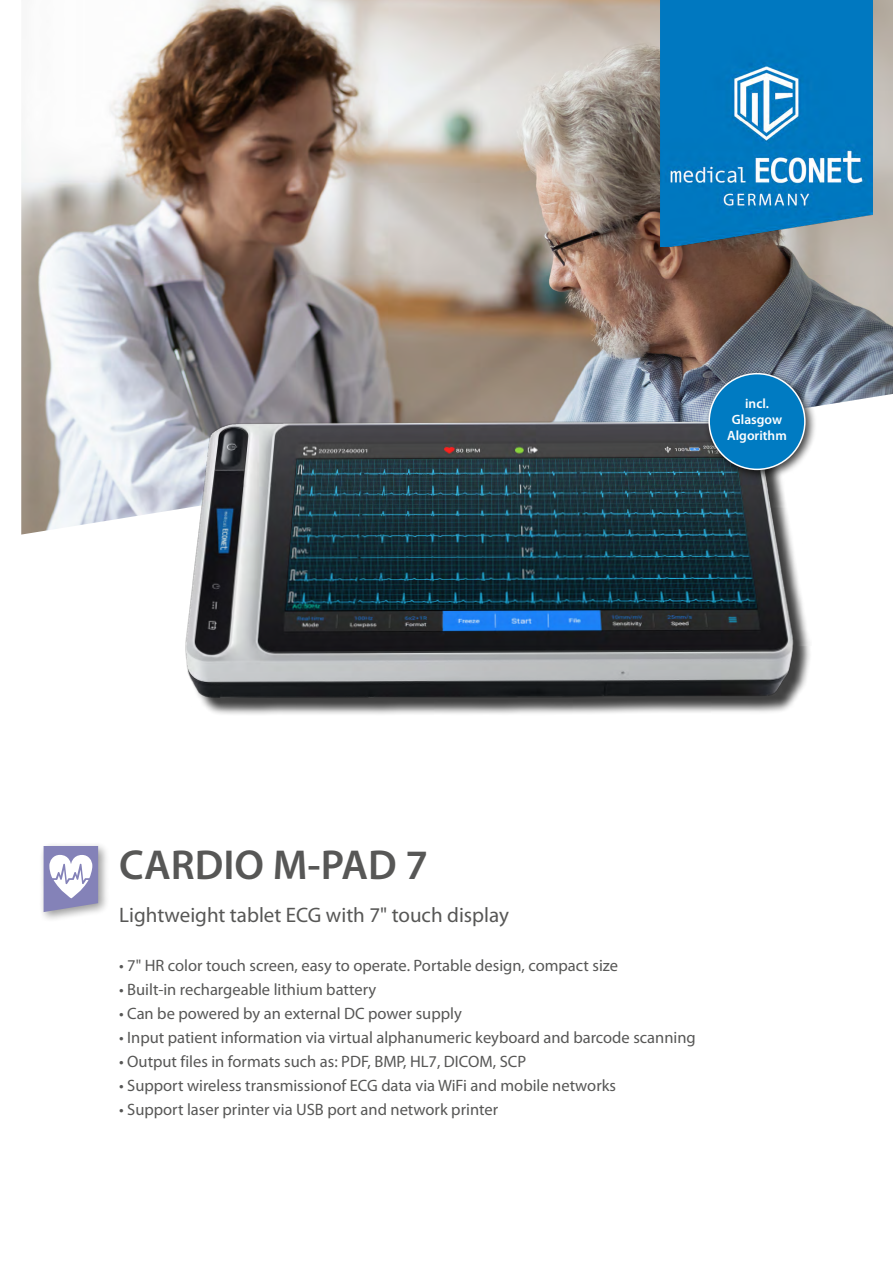
<style>
.page{position:relative;width:893px;height:1263px;background:#fff}
.page>*{position:absolute;margin:0;border:0;box-sizing:border-box;transform-origin:0 0}
.t1{font:600 42px "Myriad Pro";color:#575756}
.t2{font:21px "Myriad Pro";color:#575756}
.t3{font:16.5px "Myriad Pro";color:#575756}
.t4{font:600 13.5px/16.2px "Myriad Pro";color:#fff;text-align:center}
</style>
<div class="page">
<img style="left:21px;top:0;width:872px;height:535px">
<img style="left:660px;top:0;width:212px;height:246px">
<div style="left:38px;top:841px;width:72px;height:81px;background:#000;opacity:.4"></div>
<svg style="left:44px;top:847px;width:54px;height:65px"></svg>
<img style="left:170px;top:393px;width:650px;height:322px">
<div style="left:704px;top:368px;width:112px;height:113px;background:#000;opacity:.75"></div>
<div style="left:709px;top:374px;width:96px;height:95px;background:#007bc2;border-radius:50%"></div>
<div style="left:708px;top:373px;width:98px;height:97px;border:2px solid #fff;border-radius:50%"></div>
<p class="t4" style="left:727px;top:395px;width:61px">incl.<br>Glasgow<br>Algorithm</p>
<h1 class="t1" style="left:119px;top:838px;width:310px">CARDIO M-PAD 7</h1>
<p class="t2" style="left:119px;top:904px;width:391px">Lightweight tablet ECG with 7" touch display</p>
<p class="t3" style="left:119px;top:957px;width:500px">• 7" HR color touch screen, easy to operate. Portable design, compact size</p>
<p class="t3" style="left:119px;top:981px;width:259px">• Built-in rechargeable lithium battery</p>
<p class="t3" style="left:119px;top:1005px;width:344px">• Can be powered by an external DC power supply</p>
<p class="t3" style="left:119px;top:1029px;width:578px">• Input patient information via virtual alphanumeric keyboard and barcode scanning</p>
<p class="t3" style="left:119px;top:1053px;width:409px">• Output files in formats such as: PDF, BMP, HL7, DICOM, SCP</p>
<p class="t3" style="left:119px;top:1077px;width:498px">• Support wireless transmissionof ECG data via WiFi and mobile networks</p>
<p class="t3" style="left:119px;top:1101px;width:381px">• Support laser printer via USB port and network printer</p>
</div>
